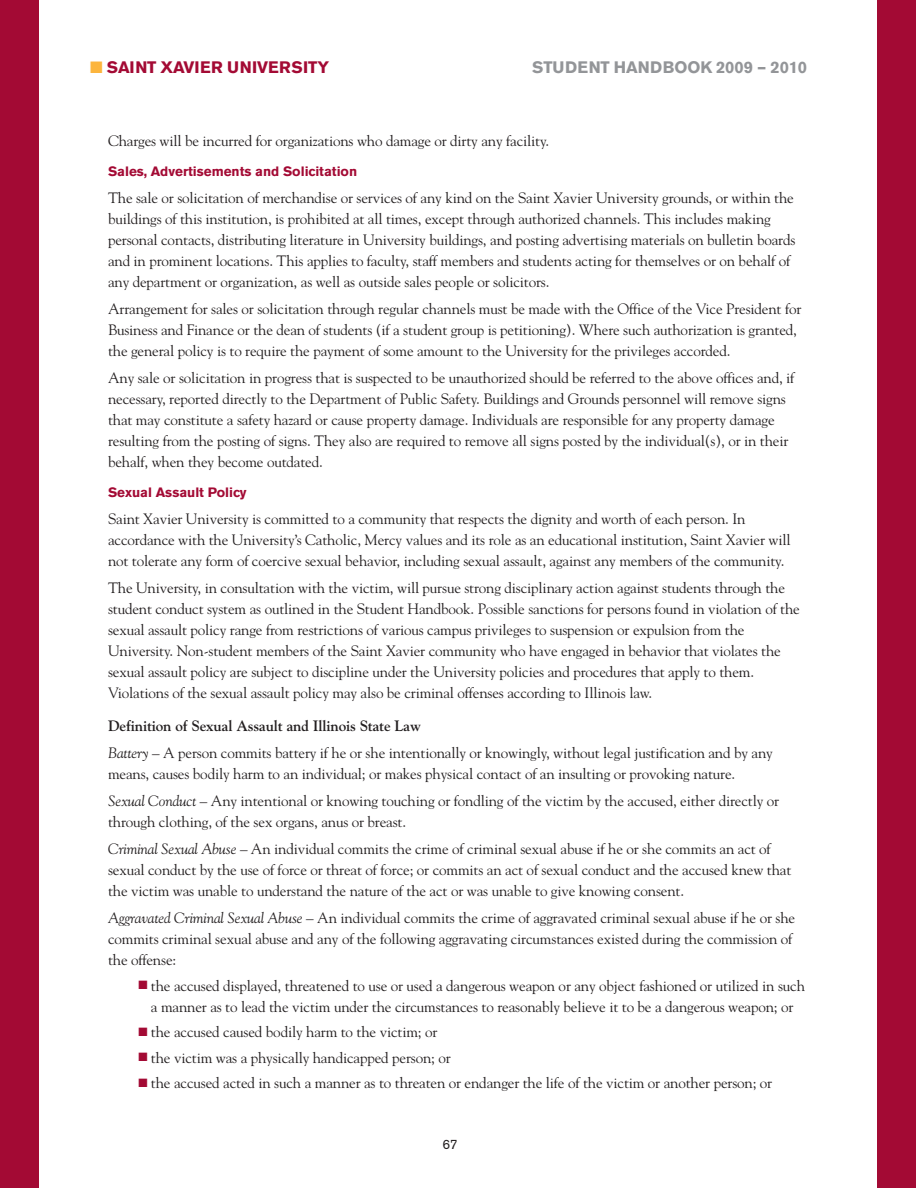
<style>
.page{position:relative;width:918px;height:1188px;background:#fff}
.page>*{position:absolute;margin:0;border:0;box-sizing:border-box;transform-origin:0 0}
.t1{font:700 16.5px "Akzidenz Grotesk BE";letter-spacing:-.01em;color:#939598}
.t2{font:700 16.5px "Akzidenz Grotesk BE";letter-spacing:-.01em;color:#a30a34}
.t3{font:15px/21px "Goudy";letter-spacing:-.01em;color:#231f20}
.t4{font:700 13.5px "Akzidenz Grotesk BE";color:#a30a34}
.t5{font:13.5px "Akzidenz Grotesk BE";color:#231f20}
.s1{color:#fcb53d}
.s2{font-weight:700}
.s3{font-style:italic}
.s4{color:#a30a34}
</style>
<div class="page">
<div style="left:0;top:0;width:39px;height:1188px;background:#a30a34"></div>
<div style="left:878px;top:0;width:38px;height:1188px;background:#a30a34"></div>
<p class="t2" style="left:90px;top:62px;width:240px"><span class="s1">■</span> SAINT XAVIER UNIVERSITY</p>
<p class="t1" style="left:532px;top:62px;width:276px">STUDENT HANDBOOK 2009 – 2010</p>
<p class="t3" style="left:108px;top:132px;width:443px">Charges will be incurred for organizations who damage or dirty any facility.</p>
<p class="t4" style="left:108px;top:167px;width:251px">Sales, Advertisements and Solicitation</p>
<p class="t3" style="left:108px;top:189px;width:689px">The sale or solicitation of merchandise or services of any kind on the Saint Xavier University grounds, or within the buildings of this institution, is prohibited at all times, except through authorized channels. This includes making personal contacts, distributing literature in University buildings, and posting advertising materials on bulletin boards and in prominent locations. This applies to faculty, staff members and students acting for themselves or on behalf of any department or organization, as well as outside sales people or solicitors.</p>
<p class="t3" style="left:108px;top:300px;width:695px">Arrangement for sales or solicitation through regular channels must be made with the Office of the Vice President for<br>Business and Finance or the dean of students (if a student group is petitioning). Where such authorization is granted, the general policy is to require the payment of some amount to the University for the privileges accorded.</p>
<p class="t3" style="left:108px;top:369px;width:688px">Any sale or solicitation in progress that is suspected to be unauthorized should be referred to the above offices and, if necessary, reported directly to the Department of Public Safety. Buildings and Grounds personnel will remove signs that may constitute a safety hazard or cause property damage. Individuals are responsible for any property damage resulting from the posting of signs. They also are required to remove all signs posted by the individual(s), or in their behalf, when they become outdated.</p>
<p class="t4" style="left:108px;top:488px;width:140px">Sexual Assault Policy</p>
<p class="t3" style="left:108px;top:510px;width:684px">Saint Xavier University is committed to a community that respects the dignity and worth of each person. In accordance with the University’s Catholic, Mercy values and its role as an educational institution, Saint Xavier will not tolerate any form of coercive sexual behavior, including sexual assault, against any members of the community.</p>
<p class="t3" style="left:108px;top:579px;width:693px">The University, in consultation with the victim, will pursue strong disciplinary action against students through the student conduct system as outlined in the Student Handbook. Possible sanctions for persons found in violation of the sexual assault policy range from restrictions of various campus privileges to suspension or expulsion from the University. Non-student members of the Saint Xavier community who have engaged in behavior that violates the sexual assault policy are subject to discipline under the University policies and procedures that apply to them.<br>Violations of the sexual assault policy may also be criminal offenses according to Illinois law.</p>
<p class="t3" style="left:108px;top:714px;width:666px;line-height:27px"><span class="s2">Definition of Sexual Assault and Illinois State Law<br></span><span class="s3">Battery –</span> A person commits battery if he or she intentionally or knowingly, without legal justification and by any</p>
<p class="t3" style="left:108px;top:762px;width:673px;line-height:27px">means, causes bodily harm to an individual; or makes physical contact of an insulting or provoking nature.<br><span class="s3">Sexual Conduct –</span> Any intentional or knowing touching or fondling of the victim by the accused, either directly or</p>
<p class="t3" style="left:108px;top:810px;width:664px;line-height:27px">through clothing, of the sex organs, anus or breast.<br><span class="s3">Criminal Sexual Abuse –</span> An individual commits the crime of criminal sexual abuse if he or she commits an act of</p>
<p class="t3" style="left:108px;top:861px;width:685px">sexual conduct by the use of force or threat of force; or commits an act of sexual conduct and the accused knew that the victim was unable to understand the nature of the act or was unable to give knowing consent.</p>
<p class="t3" style="left:108px;top:909px;width:689px"><span class="s3">Aggravated Criminal Sexual Abuse –</span> An individual commits the crime of aggravated criminal sexual abuse if he or she commits criminal sexual abuse and any of the following aggravating circumstances existed during the commission of the offense:</p>
<p class="t3" style="left:138px;top:976px;width:668px;text-align:center"><span class="s4">■</span> the accused displayed, threatened to use or used a dangerous weapon or any object fashioned or utilized in such a manner as to lead the victim under the circumstances to reasonably believe it to be a dangerous weapon; or</p>
<p class="t3" style="left:138px;top:1023px;width:301px"><span class="s4">■</span> the accused caused bodily harm to the victim; or</p>
<p class="t3" style="left:138px;top:1048px;width:314px"><span class="s4">■</span> the victim was a physically handicapped person; or</p>
<p class="t3" style="left:138px;top:1074px;width:635px"><span class="s4">■</span> the accused acted in such a manner as to threaten or endanger the life of the victim or another person; or</p>
<p class="t5" style="left:442px;top:1140px;width:17px">67</p>
</div>
